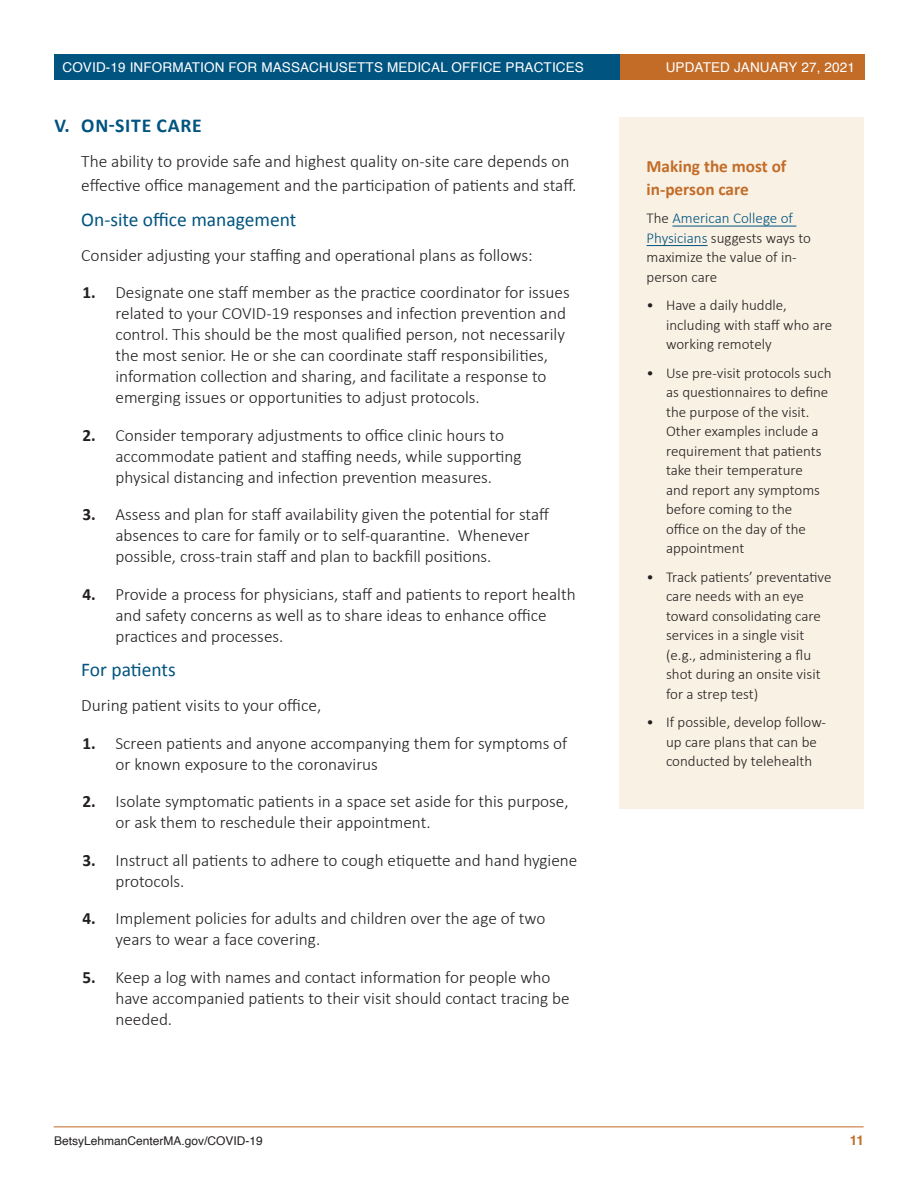
<style>
.page{position:relative;width:918px;height:1188px;background:#fff}
.page>*{position:absolute;margin:0;border:0;box-sizing:border-box;transform-origin:0 0}
.t1{font:700 19.65px "Calibri";letter-spacing:.04em;color:#005480}
.BODY_BELOW_MAIN_NUMB{font:19.5px "Calibri";color:#005480}
.BODY_BELOW_MAIN_NUMB-2{font:300 17.4px/24.3px "Calibri";color:#231f20}
.t2{font:300 17.25px/21px "Calibri";color:#231f20}
.Gold_title{font:700 17.25px/22.5px "Calibri";color:#c26c28}
.Sidebar_text{font:300 15px/19.5px "Calibri";color:#231f20}
.t3{font:13.5px "Helvetica";letter-spacing:.01em;color:#fff}
.t4{font:700 13.5px "Helvetica";color:#c26c28}
.t5{font:12px "Helvetica";color:#231f20}
.s1{font-weight:700}
.s2{color:#005480}
</style>
<div class="page">
<div style="left:54px;top:54px;width:589px;height:26px;background:#005480"></div>
<div style="left:620px;top:54px;width:244px;height:26px;background:#c26c28"></div>
<hr style="left:54px;top:1126px;width:810px;height:1px;background:#c26c28">
<div style="left:620px;top:117px;width:244px;height:691px;background:#f9f1e3"></div>
<hr style="left:672px;top:226px;width:124px;height:1px;background:#005480">
<hr style="left:647px;top:245px;width:61px;height:1px;background:#005480">
<p class="t3" style="left:62px;top:57px;width:523px">COVID-19 INFORMATION FOR MASSACHUSETTS MEDICAL OFFICE PRACTICES</p>
<p class="t3" style="left:666px;top:57px;width:191px">UPDATED JANUARY 27, 2021</p>
<p class="t1" style="left:54px;top:111px;width:149px">V. ON-SITE CARE</p>
<p class="BODY_BELOW_MAIN_NUMB-2" style="left:81px;top:149px;width:497px">The ability to provide safe and highest quality on-site care depends on effective office management and the participation of patients and staff.</p>
<p class="BODY_BELOW_MAIN_NUMB" style="left:81px;top:206px;width:217px">On-site office management</p>
<p class="BODY_BELOW_MAIN_NUMB-2" style="left:81px;top:242px;width:453px">Consider adjusting your staffing and operational plans as follows:</p>
<p class="t2" style="left:116px;top:282px;width:456px;text-indent:-33px"><span class="s1">1.</span> Designate one staff member as the practice coordinator for issues related to your COVID-19 responses and infection prevention and control. This should be the most qualified person, not necessarily the most senior. He or she can coordinate staff responsibilities, information collection and sharing, and facilitate a response to emerging issues or opportunities to adjust protocols.</p>
<p class="t2" style="left:116px;top:424px;width:408px;text-indent:-33px"><span class="s1">2.</span> Consider temporary adjustments to office clinic hours to accommodate patient and staffing needs, while supporting physical distancing and infection prevention measures.</p>
<p class="t2" style="left:116px;top:504px;width:435px;text-indent:-33px"><span class="s1">3.</span> Assess and plan for staff availability given the potential for staff absences to care for family or to self-quarantine. Whenever possible, cross-train staff and plan to backfill positions.</p>
<p class="t2" style="left:116px;top:583px;width:462px;text-indent:-33px"><span class="s1">4.</span> Provide a process for physicians, staff and patients to report health and safety concerns as well as to share ideas to enhance office practices and processes.</p>
<p class="BODY_BELOW_MAIN_NUMB" style="left:81px;top:656px;width:96px">For patients</p>
<p class="BODY_BELOW_MAIN_NUMB-2" style="left:81px;top:693px;width:242px">During patient visits to your office,</p>
<p class="t2" style="left:116px;top:732px;width:453px;text-indent:-33px"><span class="s1">1.</span> Screen patients and anyone accompanying them for symptoms of or known exposure to the coronavirus</p>
<p class="t2" style="left:116px;top:791px;width:455px;text-indent:-33px"><span class="s1">2.</span> Isolate symptomatic patients in a space set aside for this purpose, or ask them to reschedule their appointment.</p>
<p class="t2" style="left:116px;top:849px;width:463px;text-indent:-33px"><span class="s1">3.</span> Instruct all patients to adhere to cough etiquette and hand hygiene protocols.</p>
<p class="t2" style="left:116px;top:908px;width:431px;text-indent:-33px"><span class="s1">4.</span> Implement policies for adults and children over the age of two years to wear a face covering.</p>
<p class="t2" style="left:116px;top:966px;width:456px;text-indent:-33px"><span class="s1">5.</span> Keep a log with names and contact information for people who have accompanied patients to their visit should contact tracing be needed.</p>
<p class="Gold_title" style="left:647px;top:154px;width:141px">Making the most of in-person care</p>
<p class="Sidebar_text" style="left:647px;top:208px;width:166px">The <span class="s2">American College of<br>Physicians</span> suggests ways to maximize the value of in&shy;person care</p>
<p class="Sidebar_text" style="left:666px;top:295px;width:168px;text-indent:-20px">• Have a daily huddle, including with staff who are working remotely</p>
<p class="Sidebar_text" style="left:666px;top:363px;width:167px;text-indent:-20px">• Use pre-visit protocols such as questionnaires to define the purpose of the visit.<br>Other examples include a requirement that patients take their temperature<br>and report any symptoms before coming to the<br>office on the day of the appointment</p>
<p class="Sidebar_text" style="left:666px;top:567px;width:167px;text-indent:-20px">• Track patients’ preventative care needs with an eye toward consolidating care services in a single visit (e.g., administering a flu shot during an onsite visit for a strep test)</p>
<p class="Sidebar_text" style="left:666px;top:712px;width:161px;text-indent:-20px">• If possible, develop follow&shy;up care plans that can be conducted by telehealth</p>
<p class="t5" style="left:54px;top:1132px;width:210px">BetsyLehmanCenterMA.gov/COVID-19</p>
<p class="t4" style="left:850px;top:1130px;width:16px">11</p>
</div>
